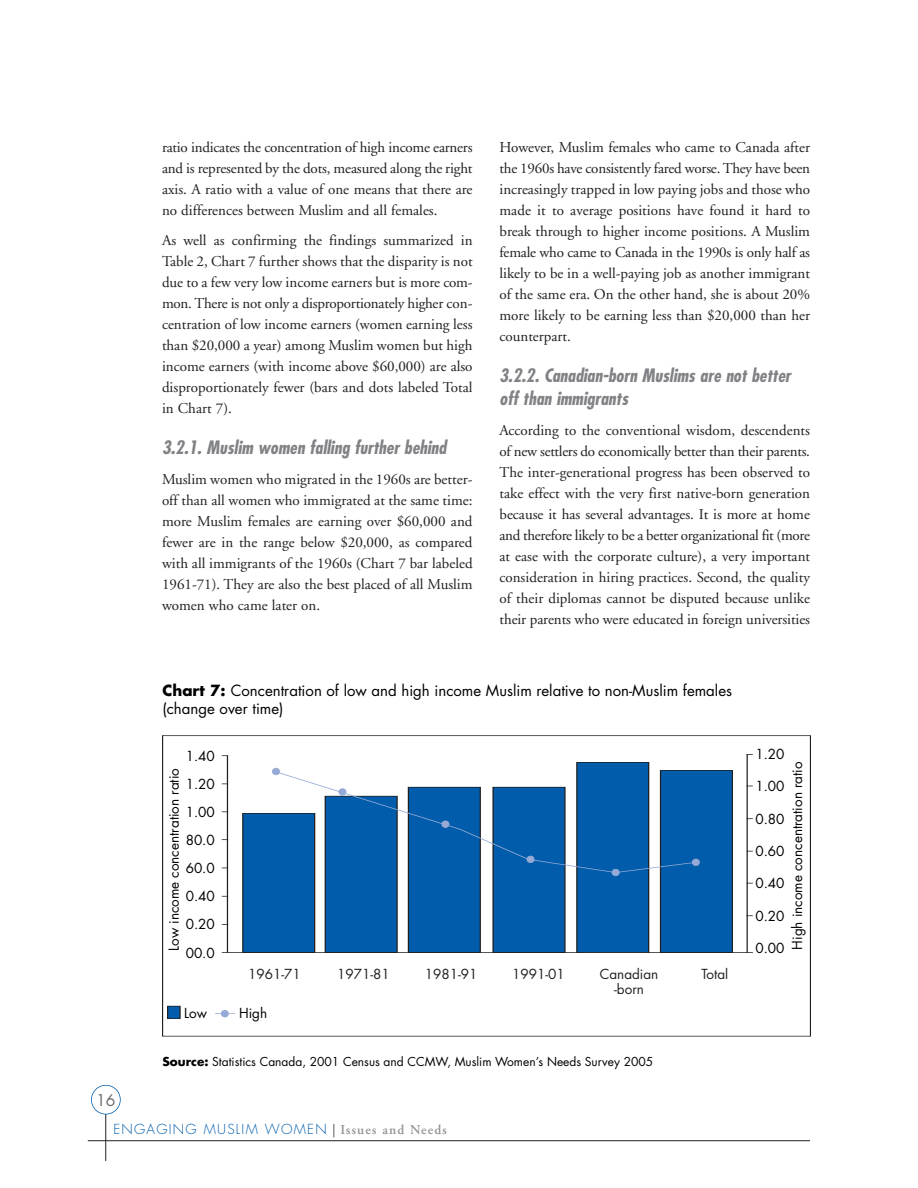
<style>
.page{position:relative;width:918px;height:1188px;background:#fff}
.page>*{position:absolute;margin:0;border:0;box-sizing:border-box;transform-origin:0 0}
.t1{font:italic 700 condensed 18px/22.8px "Futura";color:#808285}
.t2{font:15.75px "Futura";color:#6c6d70}
.t3{font:15px/21px "Adobe Garamond";color:#231f20;text-align:justify}
.t4{font:15px/18px "Futura";color:#000}
.t5{font:13.5px/28px "Futura";color:#000;text-align:right}
.t6{font:13.5px/15px "Futura";color:#231f20;text-align:center}
.t7{font:300 13.5px "Futura";letter-spacing:.095em;color:#015dab}
.t8{font:12px "Futura";color:#000}
.t9{font:700 12px "Futura";color:#000}
.s1{font-weight:700}
.s2{font-family:"Frutiger";font-stretch:condensed;color:#231f20}
.s3{font-family:"Adobe Garamond";font-weight:600;color:#939598}
</style>
<div class="page">
<div style="left:243px;top:813px;width:72px;height:139px;background:#015dab"></div>
<div style="left:242px;top:813px;width:73px;height:140px;border:1px solid #231f20"></div>
<div style="left:325px;top:796px;width:72px;height:156px;background:#015dab"></div>
<div style="left:325px;top:796px;width:72px;height:157px;border:1px solid #231f20"></div>
<div style="left:408px;top:787px;width:72px;height:165px;background:#015dab"></div>
<div style="left:408px;top:787px;width:73px;height:166px;border:1px solid #231f20"></div>
<div style="left:493px;top:787px;width:72px;height:165px;background:#015dab"></div>
<div style="left:493px;top:787px;width:72px;height:166px;border:1px solid #231f20"></div>
<div style="left:577px;top:763px;width:72px;height:189px;background:#015dab"></div>
<div style="left:576px;top:762px;width:73px;height:191px;border:1px solid #231f20"></div>
<div style="left:661px;top:770px;width:71px;height:182px;background:#015dab"></div>
<div style="left:660px;top:770px;width:73px;height:183px;border:1px solid #231f20"></div>
<hr style="left:227px;top:756px;width:1px;height:196px;background:#231f20">
<hr style="left:222px;top:952px;width:530px;height:1px;background:#231f20">
<hr style="left:747px;top:755px;width:1px;height:197px;background:#231f20">
<svg style="left:215px;top:1013px;width:20px;height:1px"></svg>
<div style="left:222px;top:1010px;width:6px;height:7px;background:#95aad6;border-radius:50%"></div>
<div style="left:221px;top:1010px;width:7px;height:7px;border:1px solid #95aad6;border-radius:50%"></div>
<div style="left:168px;top:1006px;width:12px;height:13px;background:#015dab"></div>
<div style="left:167px;top:1006px;width:13px;height:13px;border:1px solid #231f20"></div>
<svg style="left:275px;top:771px;width:422px;height:102px"></svg>
<div style="left:273px;top:768px;width:6px;height:7px;background:#95aad6;border-radius:50%"></div>
<div style="left:272px;top:768px;width:8px;height:7px;border:1px solid #95aad6;border-radius:50%"></div>
<div style="left:339px;top:789px;width:7px;height:6px;background:#95aad6;border-radius:50%"></div>
<div style="left:339px;top:788px;width:7px;height:7px;border:1px solid #95aad6;border-radius:50%"></div>
<div style="left:442px;top:821px;width:7px;height:6px;background:#95aad6;border-radius:50%"></div>
<div style="left:442px;top:821px;width:7px;height:7px;border:1px solid #95aad6;border-radius:50%"></div>
<div style="left:527px;top:856px;width:7px;height:7px;background:#95aad6;border-radius:50%"></div>
<div style="left:527px;top:856px;width:7px;height:7px;border:1px solid #95aad6;border-radius:50%"></div>
<div style="left:612px;top:869px;width:7px;height:7px;background:#95aad6;border-radius:50%"></div>
<div style="left:612px;top:869px;width:7px;height:7px;border:1px solid #95aad6;border-radius:50%"></div>
<div style="left:692px;top:859px;width:7px;height:7px;background:#95aad6;border-radius:50%"></div>
<div style="left:692px;top:859px;width:7px;height:7px;border:1px solid #95aad6;border-radius:50%"></div>
<hr style="left:105px;top:1114px;width:1px;height:47px;background:#231f20">
<div style="left:91px;top:1085px;width:30px;height:29px;border:2px solid #015dab;border-radius:15px"></div>
<hr style="left:88px;top:1140px;width:722px;height:1px;background:#231f20">
<p class="t3" style="left:162px;top:138px;width:312px">ratio indicates the concentration of high income earners and is represented by the dots, measured along the right axis. A ratio with a value of one means that there are no differences between Muslim and all females.</p>
<p class="t3" style="left:162px;top:231px;width:312px">As well as confirming the findings summarized in Table 2, Chart 7 further shows that the disparity is not due to a few very low income earners but is more com&shy;mon. There is not only a disproportionately higher con&shy;centration of low income earners (women earning less than $20,000 a year) among Muslim women but high income earners (with income above $60,000) are also disproportionately fewer (bars and dots labeled Total in Chart 7).</p>
<p class="t1" style="left:162px;top:438px;width:286px">3.2.1. Muslim women falling further behind</p>
<p class="t3" style="left:162px;top:470px;width:312px">Muslim women who migrated in the 1960s are better&shy;off than all women who immigrated at the same time: more Muslim females are earning over $60,000 and fewer are in the range below $20,000, as compared with all immigrants of the 1960s (Chart 7 bar labeled 1961-71). They are also the best placed of all Muslim women who came later on.</p>
<p class="t3" style="left:500px;top:138px;width:312px">However, Muslim females who came to Canada after the 1960s have consistently fared worse. They have been increasingly trapped in low paying jobs and those who made it to average positions have found it hard to break through to higher income positions. A Muslim female who came to Canada in the 1990s is only half as likely to be in a well-paying job as another immigrant of the same era. On the other hand, she is about 20% more likely to be earning less than $20,000 than her counterpart.</p>
<p class="t1" style="left:500px;top:366px;width:293px">3.2.2. Canadian-born Muslims are not better off than immigrants</p>
<p class="t3" style="left:500px;top:421px;width:312px">According to the conventional wisdom, descendents of new settlers do economically better than their parents.<br>The inter-generational progress has been observed to take effect with the very first native-born generation because it has several advantages. It is more at home and therefore likely to be a better organizational fit (more at ease with the corporate culture), a very important consideration in hiring practices. Second, the quality of their diplomas cannot be disputed because unlike their parents who were educated in foreign universities</p>
<p class="t4" style="left:163px;top:683px;width:571px"><span class="s1">Chart 7:</span> Concentration of low and high income Muslim relative to non-Muslim females (change over time)</p>
<p class="t5" style="left:764px;top:741px;width:22px">.20</p>
<p class="t5" style="left:764px;top:773px;width:22px">.00</p>
<p class="t5" style="left:755px;top:806px;width:31px">0.80</p>
<p class="t5" style="left:755px;top:838px;width:31px">0.60</p>
<p class="t5" style="left:755px;top:871px;width:31px">0.40</p>
<p class="t5" style="left:755px;top:903px;width:31px">0.20</p>
<p class="t5" style="left:755px;top:935px;width:31px">0.00</p>
<p class="t5" style="left:186px;top:743px;width:31px">.40 .20 .00<br>0.0<br>60.0<br>0.40<br>0.20<br>00.0</p>
<p class="t5" style="left:161px;top:951px;width:184px;rotate:-90deg">Low income concentration ratio</p>
<p class="t5" style="left:784px;top:950px;width:190px;rotate:-90deg">High income concentration ratio</p>
<p class="t6" style="left:256px;top:968px;width:46px">961-71</p>
<p class="t6" style="left:337px;top:968px;width:54px">1971-81</p>
<p class="t6" style="left:425px;top:968px;width:54px">1981-91</p>
<p class="t6" style="left:512px;top:968px;width:54px">1991-01</p>
<p class="t6" style="left:600px;top:968px;width:60px">Canadian born</p>
<p class="t6" style="left:706px;top:968px;width:23px">otal</p>
<p class="t5" style="left:184px;top:1000px;width:24px">Low</p>
<p class="t5" style="left:239px;top:1000px;width:30px">High</p>
<p class="t2" style="left:96px;top:1093px;width:21px">16</p>
<p class="t9" style="left:163px;top:1056px;width:43px">Sou ce</p>
<p class="t8" style="left:222px;top:1056px;width:356px">atistics Canada 2001 Census and CCMW, Muslim W men Need</p>
<p class="t8" style="left:598px;top:1056px;width:50px">rve 200</p>
<p class="t7" style="left:113px;top:1123px;width:335px">ENGAGING MUSLIM WOMEN <span class="s2">|</span> <span class="s3">Issues and Needs</span></p>
</div>
